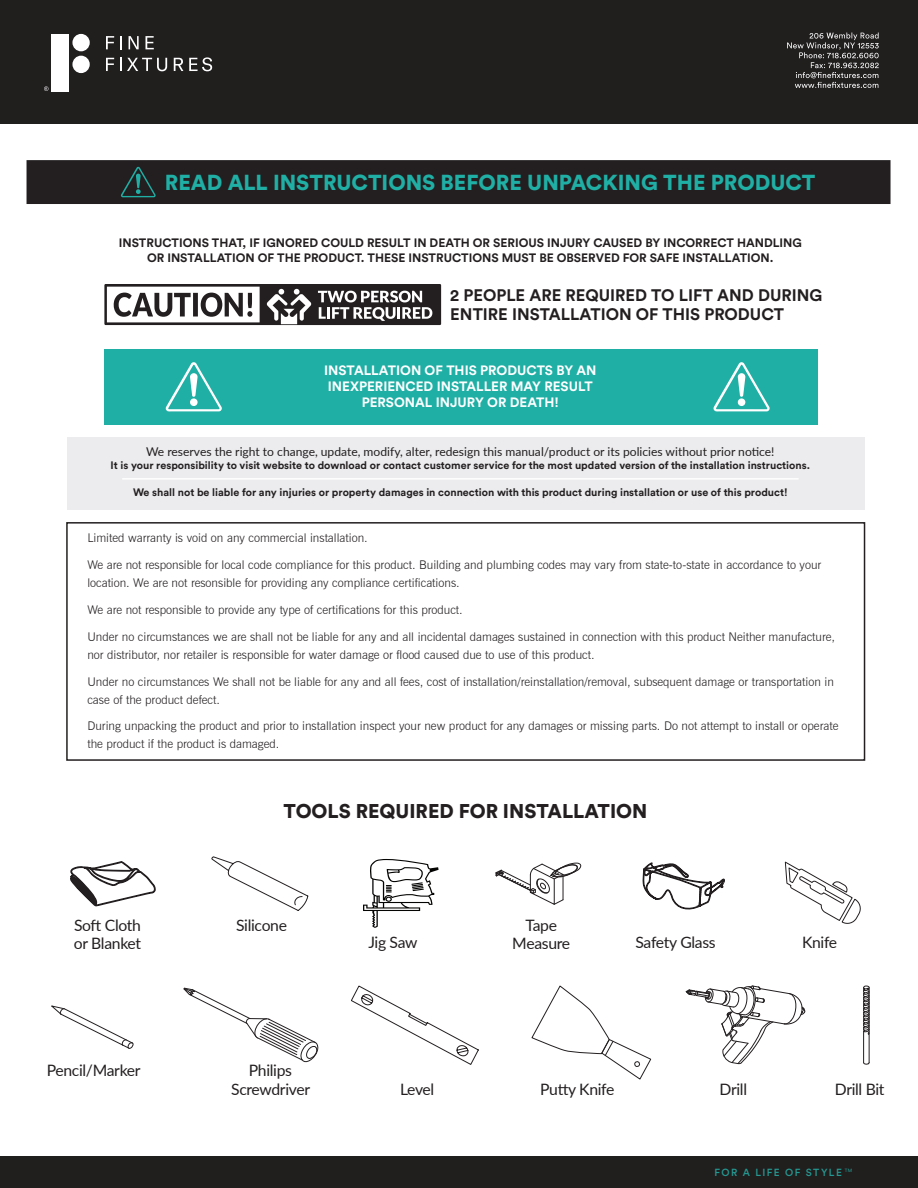
<style>
.page{position:relative;width:918px;height:1188px;background:#fff}
.page>*{position:absolute;margin:0;border:0;box-sizing:border-box;transform-origin:0 0}
.t1{font:900 21.45px "Circular Std";color:#20afa5}
.t2{font:900 19.8px "Circular Std";color:#231f20}
.t3{font:700 16.5px/20px "Circular Std";color:#231f20}
.t4{font:15.75px/18.9px "Lato";letter-spacing:-.02em;color:#231f20;text-align:center}
.t5{font:700 13.5px/16px "Circular Std";color:#fff;text-align:center}
.t6{font:700 12.15px/14.5px "Circular Std";color:#231f20;text-align:center}
.t7{font:12.15px "Lato";color:#231f20}
.t8{font:300 12px/18.3px "News Gothic BT";color:#231f20}
.t9{font:700 10.8px "Circular Std";color:#231f20}
.t10{font:500 10.2px "Circular Std";letter-spacing:.14em;color:#249991}
</style>
<div class="page">
<div style="left:66px;top:522px;width:799px;height:239px;border:2px solid #231f20"></div>
<div style="left:27px;top:160px;width:864px;height:44px;background:#231f20"></div>
<svg style="left:121px;top:167px;width:35px;height:30px"></svg>
<div style="left:104px;top:284px;width:337px;height:41px;background:#231f20"></div>
<svg style="left:318px;top:291px;width:114px;height:30px"></svg>
<svg style="left:267px;top:289px;width:44px;height:35px"></svg>
<svg style="left:107px;top:287px;width:153px;height:35px"></svg>
<div style="left:104px;top:349px;width:714px;height:75px;background:#20afa5"></div>
<svg style="left:166px;top:362px;width:56px;height:50px"></svg>
<svg style="left:714px;top:362px;width:56px;height:50px"></svg>
<div style="left:67px;top:437px;width:798px;height:72px;background:#ececee"></div>
<hr style="left:122px;top:478px;width:677px;height:2px;background:#fff">
<svg style="left:51px;top:1005px;width:83px;height:44px"></svg>
<svg style="left:183px;top:987px;width:136px;height:76px"></svg>
<svg style="left:351px;top:985px;width:128px;height:80px"></svg>
<svg style="left:531px;top:985px;width:121px;height:95px"></svg>
<svg style="left:685px;top:985px;width:121px;height:80px"></svg>
<svg style="left:863px;top:1062px;width:7px;height:3px"></svg>
<hr style="left:863px;top:1031px;width:1px;height:32px;background:#231f20">
<hr style="left:869px;top:1033px;width:1px;height:30px;background:#231f20">
<svg style="left:863px;top:986px;width:7px;height:49px"></svg>
<svg style="left:642px;top:862px;width:83px;height:48px"></svg>
<svg style="left:785px;top:861px;width:76px;height:63px"></svg>
<svg style="left:211px;top:856px;width:98px;height:55px"></svg>
<svg style="left:70px;top:861px;width:86px;height:46px"></svg>
<svg style="left:495px;top:862px;width:87px;height:43px"></svg>
<div style="left:0;top:1157px;width:918px;height:31px;background:#211e1e"></div>
<svg style="left:363px;top:859px;width:76px;height:69px"></svg>
<div style="left:0;top:0;width:918px;height:123px;background:#211e1e"></div>
<div style="left:51px;top:34px;width:17px;height:58px;background:#fff"></div>
<div style="left:72px;top:34px;width:18px;height:17px;background:#fff;border-radius:50%"></div>
<div style="left:72px;top:56px;width:18px;height:17px;background:#fff;border-radius:50%"></div>
<svg style="left:106px;top:36px;width:8px;height:13px"></svg>
<svg style="left:120px;top:36px;width:2px;height:13px"></svg>
<svg style="left:129px;top:36px;width:10px;height:13px"></svg>
<svg style="left:146px;top:36px;width:8px;height:13px"></svg>
<svg style="left:106px;top:58px;width:8px;height:13px"></svg>
<svg style="left:120px;top:58px;width:47px;height:13px"></svg>
<svg style="left:174px;top:58px;width:9px;height:13px"></svg>
<svg style="left:189px;top:57px;width:23px;height:14px"></svg>
<svg style="left:44px;top:86px;width:5px;height:5px"></svg>
<svg style="left:787px;top:33px;width:92px;height:55px"></svg>
<h1 class="t1" style="left:165px;top:168px;width:652px">READ ALL INSTRUCTIONS BEFORE UNPACKING THE PRODUCT</h1>
<p class="t6" style="left:119px;top:235px;width:685px">INSTRUCTIONS THAT, IF IGNORED COULD RESULT IN DEATH OR SERIOUS INJURY CAUSED BY INCORRECT HANDLING<br>OR INSTALLATION OF THE PRODUCT. THESE INSTRUCTIONS MUST BE OBSERVED FOR SAFE INSTALLATION.</p>
<h3 class="t3" style="left:450px;top:284px;width:374px">2 PEOPLE ARE REQUIRED TO LIFT AND DURING<br>ENTIRE INSTALLATION OF THIS PRODUCT</h3>
<p class="t5" style="left:324px;top:362px;width:274px">INSTALLATION OF THIS PRODUCTS BY AN<br>INEXPERIENCED INSTALLER MAY RESULT<br>PERSONAL INJURY OR DEATH!</p>
<p class="t7" style="left:146px;top:443px;width:630px">We reserves the right to change, update, modify, alter, redesign this manual/product or its policies without prior notice!</p>
<p class="t9" style="left:111px;top:459px;width:701px">It is your responsibility to visit website to download or contact customer service for the most updated version of the installation instructions.</p>
<p class="t9" style="left:133px;top:485px;width:656px">We shall not be liable for any injuries or property damages in connection with this product during installation or use of this product!</p>
<p class="t8" style="left:87px;top:528px;width:282px">Limited warranty is void on any commercial installation.</p>
<p class="t8" style="left:87px;top:555px;width:735px">We are not responsible for local code compliance for this product. Building and plumbing codes may vary from state-to-state in accordance to your location. We are not resonsible for providing any compliance certifications.</p>
<p class="t8" style="left:87px;top:600px;width:377px">We are not responsible to provide any type of certifications for this product.</p>
<p class="t8" style="left:87px;top:627px;width:749px">Under no circumstances we are shall not be liable for any and all incidental damages sustained in connection with this product Neither manufacture, nor distributor, nor retailer is responsible for water damage or flood caused due to use of this product.</p>
<p class="t8" style="left:87px;top:672px;width:748px">Under no circumstances We shall not be liable for any and all fees, cost of installation/reinstallation/removal, subsequent damage or transportation in case of the product defect.</p>
<p class="t8" style="left:87px;top:717px;width:753px">During unpacking the product and prior to installation inspect your new product for any damages or missing parts. Do not attempt to install or operate the product if the product is damaged.</p>
<h2 class="t2" style="left:284px;top:797px;width:365px">TOOLS REQUIRED FOR INSTALLATION</h2>
<h3 class="t4" style="left:74px;top:915px;width:69px;text-align:left">Soft Cloth or Blanket</h3>
<h3 class="t4" style="left:236px;top:915px;width:52px">Silicone</h3>
<h3 class="t4" style="left:47px;top:1060px;width:95px">Pencil/Marker</h3>
<h3 class="t4" style="left:231px;top:1060px;width:80px">Philips<br>Screwdriver</h3>
<h3 class="t4" style="left:368px;top:932px;width:51px">Jig Saw</h3>
<h3 class="t4" style="left:512px;top:915px;width:59px">Tape<br>Measure</h3>
<h3 class="t4" style="left:636px;top:932px;width:82px">Safety Glass</h3>
<h3 class="t4" style="left:802px;top:932px;width:37px">Knife</h3>
<h3 class="t4" style="left:400px;top:1079px;width:36px">Level</h3>
<h3 class="t4" style="left:540px;top:1079px;width:76px">Putty Knife</h3>
<h3 class="t4" style="left:720px;top:1079px;width:29px">Drill</h3>
<h3 class="t4" style="left:835px;top:1079px;width:51px">Drill Bit</h3>
<p class="t10" style="left:714px;top:1166px;width:139px">FOR A LIFE OF STYLE <sup>TM</sup></p>
</div>
